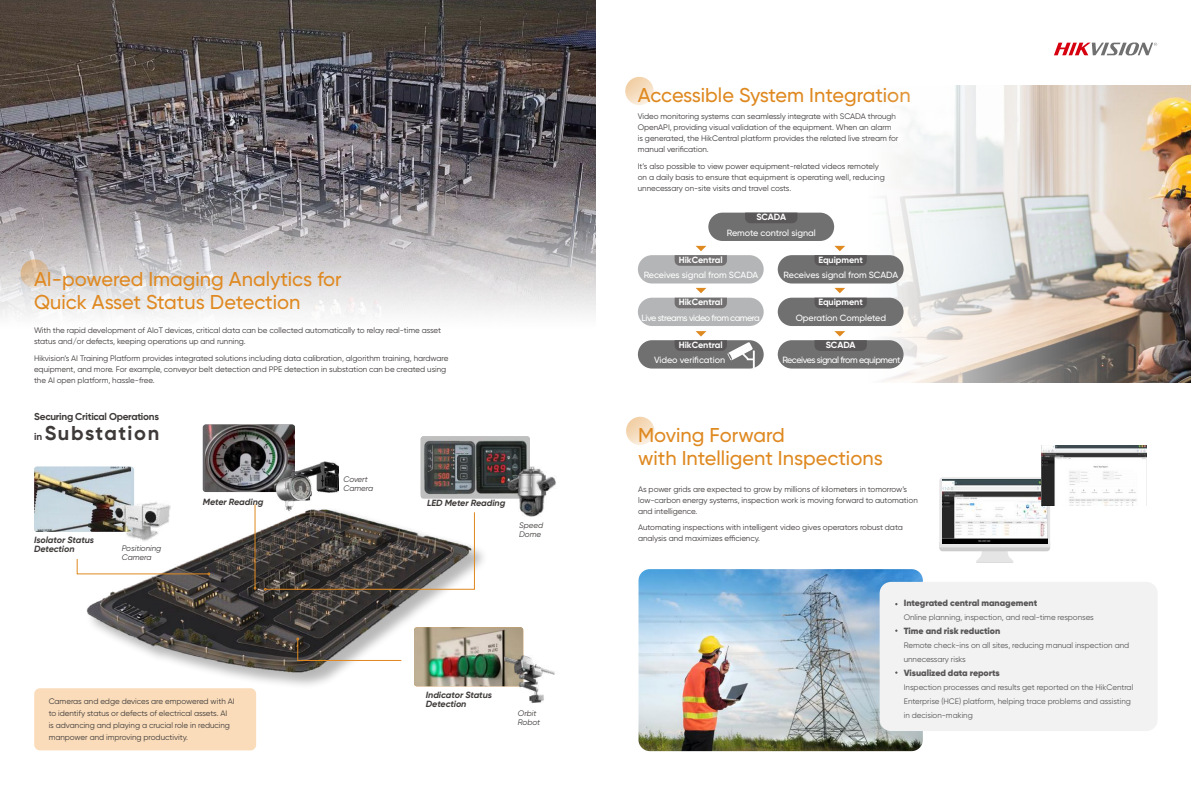
<style>
.page{position:relative;width:1191px;height:808px;background:#fff}
.page>*{position:absolute;margin:0;border:0;box-sizing:border-box;transform-origin:0 0}
.t1{font:500 20px/23px "Gilroy";color:#df8921}
.t2{font:700 20px "Gilroy";letter-spacing:.08em;color:#3e3a39}
.t3{font:700 10px "Gilroy";letter-spacing:-.025em;color:#3e3a39}
.t4{font:500 9px "Gilroy";letter-spacing:-.015em;color:#fff}
.t5{font:italic 700 9px/9px "Gilroy";letter-spacing:-.005em;color:#3e3a39}
.t6{font:900 9px "Gilroy";letter-spacing:-.005em;color:#595757}
.t7{font:700 9px "Gilroy";letter-spacing:-.005em;color:#fff}
.t8{font:500 9px "Gilroy";letter-spacing:-.05em;color:#fff}
.t9{font:8px/11px "Gilroy";letter-spacing:-.005em;color:#3e3a39}
.t10{font:8px/14px "Gilroy";letter-spacing:-.005em;color:#595757}
.t11{font:italic 8px/9px "Gilroy";letter-spacing:-.005em;color:#3e3a39}
.s1{font-size:10px}
</style>
<div class="page">
<img style="left:0;top:0;width:595px;height:316px">
<div style="left:34px;top:688px;width:222px;height:62px;background:#fadcba;border-radius:6px"></div>
<img style="left:638px;top:569px;width:285px;height:182px">
<div style="left:879px;top:582px;width:278px;height:149px;background:#f2f2f2;border-radius:11px"></div>
<svg style="left:1054px;top:42px;width:103px;height:14px"></svg>
<div style="left:86px;top:507px;width:403px;height:183px;background:#000;opacity:.28"></div>
<img style="left:86px;top:504px;width:389px;height:173px">
<div style="left:203px;top:424px;width:92px;height:68px;background:#676468;border-radius:3px"></div>
<img style="left:205px;top:424px;width:90px;height:68px">
<img style="left:34px;top:467px;width:97px;height:65px">
<img style="left:414px;top:627px;width:109px;height:59px">
<div style="left:421px;top:436px;width:109px;height:63px;background:#bebebe;border-radius:3px"></div>
<img style="left:422px;top:436px;width:108px;height:59px">
<img style="left:500px;top:645px;width:55px;height:58px">
<img style="left:113px;top:500px;width:57px;height:41px">
<img style="left:506px;top:466px;width:50px;height:50px">
<img style="left:276px;top:458px;width:62px;height:53px">
<svg style="left:76px;top:558px;width:134px;height:17px"></svg>
<hr style="left:255px;top:504px;width:1px;height:83px;background:#df8921">
<svg style="left:264px;top:511px;width:211px;height:79px"></svg>
<svg style="left:297px;top:638px;width:105px;height:23px"></svg>
<img style="left:868px;top:85px;width:323px;height:298px">
<div style="left:708px;top:213px;width:126px;height:28px;background:#717071;border-radius:14px"></div>
<div style="left:638px;top:255px;width:125px;height:28px;background:#b4b5b6;border-radius:14px"></div>
<div style="left:638px;top:340px;width:125px;height:29px;background:#717071;border-radius:14px"></div>
<div style="left:638px;top:298px;width:125px;height:28px;background:#b4b5b6;border-radius:14px"></div>
<div style="left:777px;top:255px;width:126px;height:28px;background:#717071;border-radius:14px"></div>
<div style="left:777px;top:340px;width:126px;height:29px;background:#717071;border-radius:14px"></div>
<div style="left:777px;top:298px;width:126px;height:28px;background:#717071;border-radius:14px"></div>
<svg style="left:745px;top:213px;width:52px;height:10px"></svg>
<svg style="left:674px;top:246px;width:53px;height:20px"></svg>
<svg style="left:674px;top:288px;width:53px;height:20px"></svg>
<svg style="left:814px;top:246px;width:52px;height:20px"></svg>
<svg style="left:814px;top:288px;width:52px;height:20px"></svg>
<svg style="left:814px;top:331px;width:52px;height:20px"></svg>
<svg style="left:674px;top:331px;width:80px;height:37px"></svg>
<svg style="left:939px;top:477px;width:111px;height:86px"></svg>
<img style="left:942px;top:480px;width:105px;height:64px">
<img style="left:1041px;top:445px;width:105px;height:61px">
<svg style="left:625px;top:77px;width:28px;height:28px"></svg>
<svg style="left:21px;top:259px;width:28px;height:29px"></svg>
<svg style="left:626px;top:417px;width:28px;height:28px"></svg>
<h1 class="t1" style="left:34px;top:268px;width:309px">AI-powered Imaging Analytics for<br>Quick Asset Status Detection</h1>
<p class="t9" style="left:34px;top:324px;width:408px">With the rapid development of AIoT devices, critical data can be collected automatically to relay real-time asset status and/or defects, keeping operations up and running.</p>
<p class="t9" style="left:34px;top:352px;width:416px">Hikvision’s AI Training Platform provides integrated solutions including data calibration, algorithm training, hardware equipment, and more. For example, conveyor belt detection and PPE detection in substation can be created using the AI open platform, hassle-free.</p>
<p class="t3" style="left:34px;top:410px;width:126px">Securing Critical Operations</p>
<h1 class="t2" style="left:34px;top:421px;width:127px"><span class="s1">in</span> Substation</h1>
<p class="t5" style="left:34px;top:535px;width:62px">Isolator Status<br>Detection</p>
<p class="t11" style="left:122px;top:544px;width:41px">Positioning<br>Camera</p>
<p class="t11" style="left:343px;top:475px;width:31px">Covert<br>Camera</p>
<p class="t5" style="left:203px;top:497px;width:62px">Meter Reading</p>
<p class="t5" style="left:427px;top:499px;width:80px">LED Meter Reading</p>
<p class="t11" style="left:519px;top:521px;width:26px">Speed<br>Dome</p>
<p class="t9" style="left:49px;top:695px;width:187px;line-height:12px">Cameras and edge devices are empowered with AI to identify status or defects of electrical assets. AI<br>is advancing and playing a crucial role in reducing manpower and improving productivity.</p>
<p class="t5" style="left:426px;top:690px;width:68px">Indicator Status<br>Detection</p>
<p class="t11" style="left:518px;top:708px;width:24px">Orbit<br>Robot</p>
<h1 class="t1" style="left:638px;top:84px;width:274px">Accessible System Integration</h1>
<p class="t9" style="left:638px;top:111px;width:262px">Video monitoring systems can seamlessly integrate with SCADA through OpenAPI, providing visual validation of the equipment. When an alarm is generated, the HikCentral platform provides the related live stream for manual verification.</p>
<p class="t9" style="left:638px;top:160px;width:248px">It’s also possible to view power equipment-related videos remotely on a daily basis to ensure that equipment is operating well, reducing unnecessary on-site visits and travel costs.</p>
<p class="t7" style="left:756px;top:212px;width:31px">SCADA</p>
<p class="t4" style="left:727px;top:227px;width:90px">Remote control signal</p>
<p class="t4" style="left:643px;top:270px;width:116px">Receives signal from SCADA</p>
<p class="t8" style="left:641px;top:312px;width:120px">Live streams video from camera</p>
<p class="t7" style="left:679px;top:254px;width:45px">HikCentral</p>
<p class="t7" style="left:818px;top:254px;width:46px">Equipment</p>
<p class="t4" style="left:783px;top:270px;width:116px">Receives signal from SCADA</p>
<p class="t7" style="left:679px;top:297px;width:45px">HikCentral</p>
<p class="t7" style="left:818px;top:297px;width:46px">Equipment</p>
<p class="t4" style="left:795px;top:312px;width:92px">Operation Completed</p>
<p class="t7" style="left:679px;top:339px;width:45px">HikCentral</p>
<p class="t4" style="left:654px;top:355px;width:73px">Video verification</p>
<p class="t7" style="left:826px;top:339px;width:31px">SCADA</p>
<p class="t8" style="left:782px;top:355px;width:120px">Receives signal from equipment</p>
<h1 class="t1" style="left:638px;top:423px;width:246px">Moving Forward<br>with Intelligent Inspections</h1>
<p class="t9" style="left:638px;top:483px;width:281px">As power grids are expected to grow by millions of kilometers in tomorrow’s low-carbon energy systems, inspection work is moving forward to automation and intelligence.</p>
<p class="t9" style="left:638px;top:522px;width:266px">Automating inspections with intelligent video gives operators robust data analysis and maximizes efficiency.</p>
<p class="t6" style="left:903px;top:597px;width:135px">Integrated central management</p>
<p class="t10" style="left:903px;top:610px;width:191px">Online planning, inspection, and real-time responses</p>
<p class="t6" style="left:903px;top:625px;width:98px">Time and risk reduction</p>
<p class="t10" style="left:903px;top:638px;width:227px">Remote check-ins on all sites, reducing manual inspection and unnecessary risks</p>
<p class="t6" style="left:903px;top:667px;width:98px">Visualized data reports</p>
<p class="t10" style="left:903px;top:680px;width:231px">Inspection processes and results get reported on the HikCentral<br>Enterprise (HCE) platform, helping trace problems and assisting in decision-making</p>
</div>
